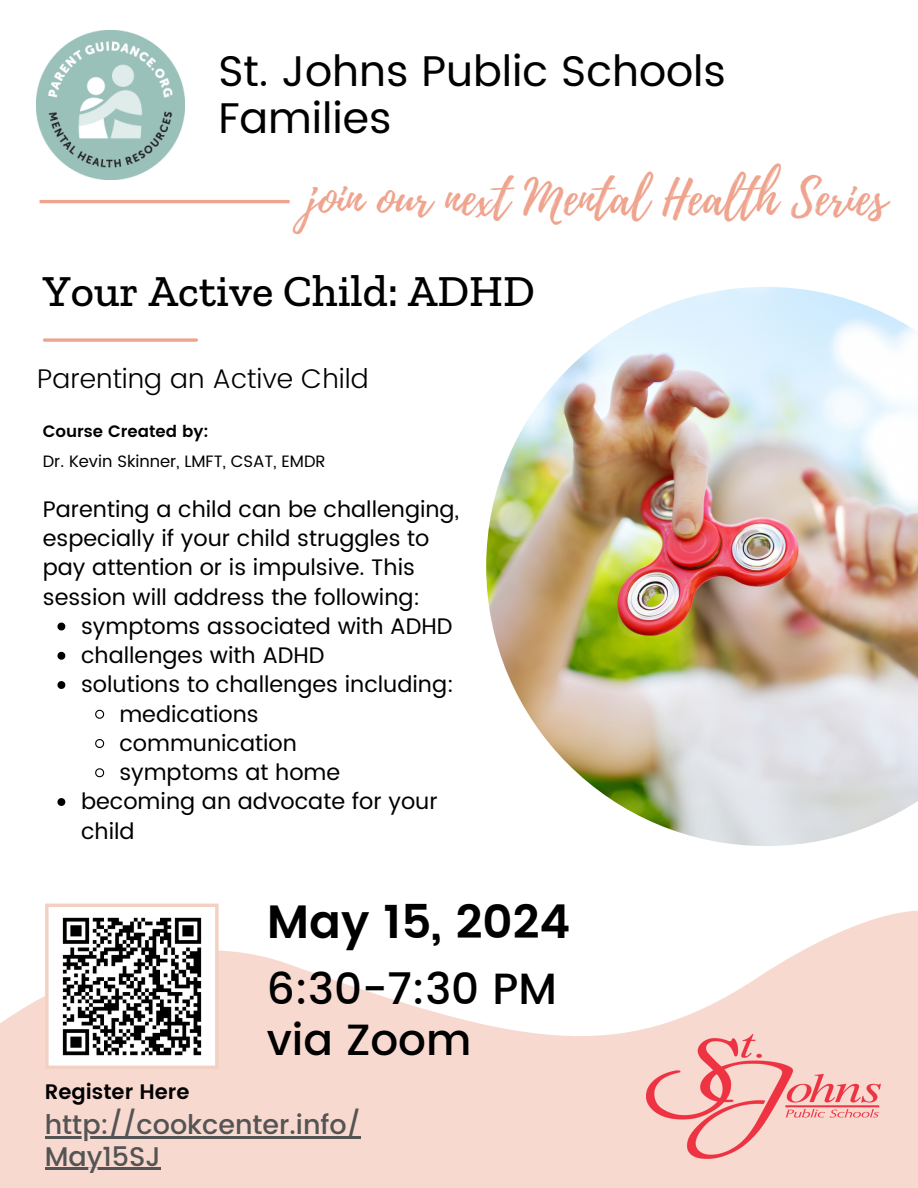
<style>
.page{position:relative;width:918px;height:1188px;background:#fff}
.page>*{position:absolute;margin:0;border:0;box-sizing:border-box;transform-origin:0 0}
.t1{font:48.6px "Playlist Script";color:#efa48e}
.t2{font:600 46.65px "Poppins";color:#000}
.t3{font:500 45px "Zilla Slab";color:#000}
.t4{font:500 43.65px/50.7px "Poppins";color:#000}
.t5{font:42.9px/47.2px "Poppins";color:#000}
.t6{font:500 27px "Poppins";color:#545454}
.t7{font:300 27px "Poppins";color:#000}
.t8{font:22.5px/29.2px "Poppins";color:#000}
.t9{font:600 21px "Poppins";color:#000}
.t10{font:16.5px "Poppins";color:#000}
.t11{font:600 16.5px "Poppins";color:#000}
</style>
<div class="page">
<svg style="left:45px;top:338px;width:151px;height:4px"></svg>
<svg style="left:57px;top:623px;width:8px;height:7px"></svg>
<svg style="left:57px;top:652px;width:8px;height:8px"></svg>
<svg style="left:57px;top:681px;width:8px;height:8px"></svg>
<svg style="left:95px;top:709px;width:10px;height:10px"></svg>
<svg style="left:95px;top:739px;width:10px;height:9px"></svg>
<svg style="left:95px;top:768px;width:10px;height:10px"></svg>
<svg style="left:57px;top:798px;width:8px;height:8px"></svg>
<img style="left:36px;top:31px;width:149px;height:148px">
<hr style="left:40px;top:200px;width:250px;height:3px;background:#efa48e">
<svg style="left:0;top:903px;width:918px;height:285px;fill:#f8d9d0"></svg>
<img style="left:486px;top:287px;width:432px;height:559px">
<hr style="left:45px;top:1136px;width:316px;height:3px;background:#545454">
<hr style="left:45px;top:1168px;width:116px;height:2px;background:#545454">
<svg style="left:45px;top:904px;width:174px;height:165px"></svg>
<img style="left:646px;top:1034px;width:234px;height:124px">
<p class="t5" style="left:218px;top:47px;width:509px">St. Johns Public Schools<br>Families</p>
<p class="t1" style="left:306px;top:163px;width:583px">join our next Mental Health Series</p>
<p class="t3" style="left:43px;top:263px;width:494px">Your Active Child: ADHD</p>
<p class="t7" style="left:37px;top:363px;width:333px">Parenting an Active Child</p>
<p class="t11" style="left:43px;top:422px;width:167px">Course Created by:</p>
<p class="t10" style="left:43px;top:451px;width:284px">Dr. Kevin Skinner, LMFT, CSAT, EMDR</p>
<p class="t8" style="left:43px;top:494px;width:418px">Parenting a child can be challenging, especially if your child struggles to pay attention or is impulsive. This session will address the following:</p>
<p class="t8" style="left:81px;top:611px;width:373px">symptoms associated with ADHD</p>
<p class="t8" style="left:81px;top:641px;width:245px">challenges with ADHD</p>
<p class="t8" style="left:81px;top:670px;width:374px">solutions to challenges including:</p>
<p class="t8" style="left:119px;top:699px;width:141px">medications</p>
<p class="t8" style="left:119px;top:728px;width:179px">communication</p>
<p class="t8" style="left:119px;top:758px;width:222px">symptoms at home</p>
<p class="t8" style="left:81px;top:787px;width:358px">becoming an advocate for your child</p>
<p class="t2" style="left:267px;top:894px;width:305px">May 15, 2024</p>
<p class="t9" style="left:45px;top:1080px;width:146px">Register Here</p>
<p class="t4" style="left:267px;top:964px;width:292px">6:30-7:30 PM via Zoom</p>
<p class="t6" style="left:45px;top:1109px;width:317px">http://cookcenter.info/</p>
<p class="t6" style="left:45px;top:1140px;width:118px">May15SJ</p>
</div>
